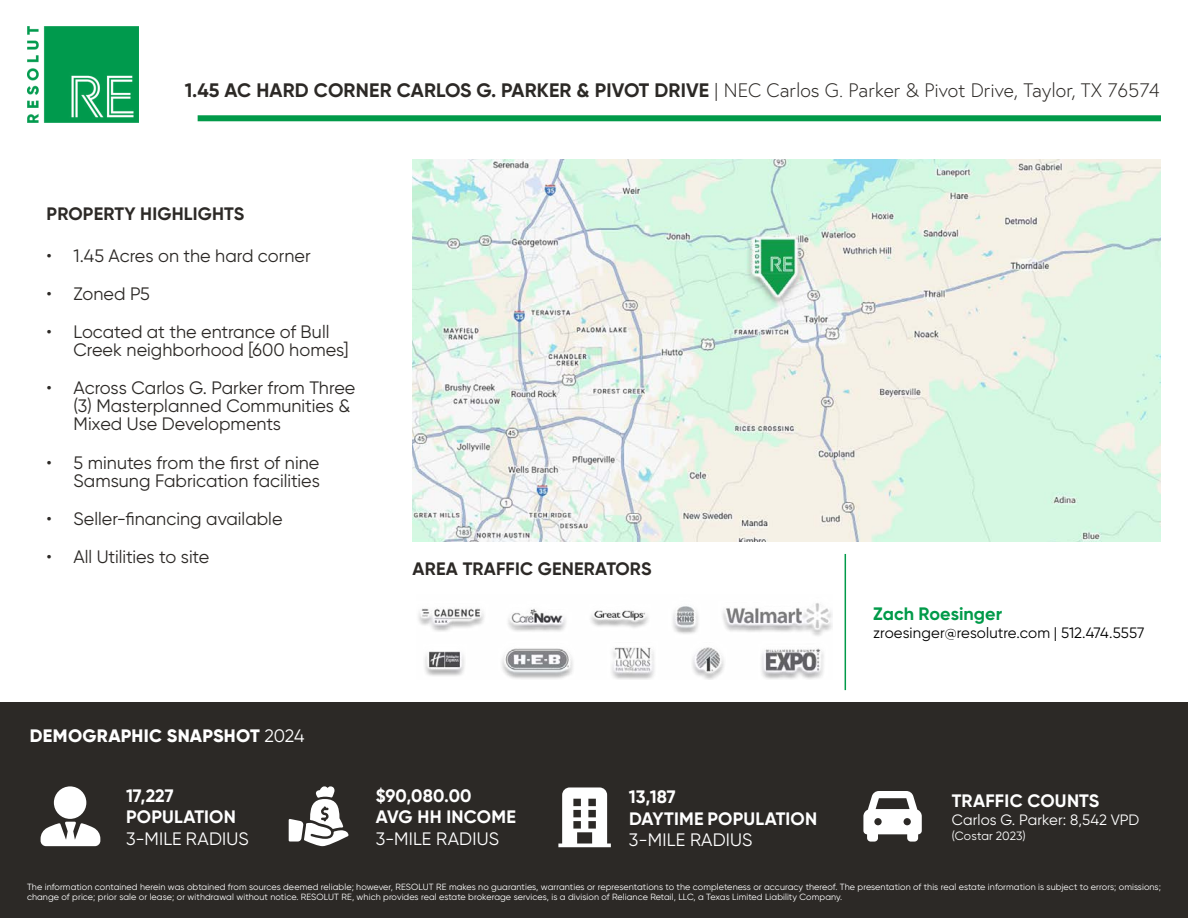
<style>
.page{position:relative;width:1188px;height:918px;background:#fff}
.page>*{position:absolute;margin:0;border:0;box-sizing:border-box;transform-origin:0 0}
.t1{font:300 19.5px "Europa";color:#2c2926}
.t2{font:18px/18px "Gilroy";color:#2c2926}
.t3{font:700 18px/21.6px "Gilroy";letter-spacing:.01em;color:#fff}
.t4{font:700 18px "Gilroy";letter-spacing:.01em;color:#2c2926}
.t5{font:18px "Gilroy";letter-spacing:.01em;color:#fff}
.t6{font:800 18px "Gilroy";letter-spacing:.015em;color:#fff}
.t7{font:700 18px "Gilroy";color:#019a49}
.t8{font:15px "Gilroy";letter-spacing:.005em;color:#000}
.t9{font:15px "Gilroy";letter-spacing:.005em;color:#fff}
.t10{font:12px "Gilroy";letter-spacing:.01em;color:#fff}
.t11{font:9px/10.5px "Gilroy";letter-spacing:.01em;color:#fff}
.s1{font-family:"Gilroy";font-weight:700}
.s2{font-family:"Gilroy"}
.s3{font-weight:400}
</style>
<div class="page">
<img style="left:413px;top:160px;width:748px;height:382px">
<img style="left:418px;top:603px;width:415px;height:77px">
<hr style="left:845px;top:554px;width:1px;height:136px;background:#019a49">
<div style="left:0;top:702px;width:1188px;height:216px;background:#2c2926"></div>
<img style="left:27px;top:27px;width:112px;height:95px">
<div style="left:54px;top:786px;width:32px;height:33px;background:#fff;border-radius:50%"></div>
<svg style="left:41px;top:822px;width:59px;height:24px"></svg>
<svg style="left:289px;top:786px;width:59px;height:60px"></svg>
<svg style="left:863px;top:791px;width:59px;height:51px"></svg>
<svg style="left:558px;top:787px;width:53px;height:60px"></svg>
<div style="left:198px;top:115px;width:963px;height:6px;background:#019a49"></div>
<h1 class="t1" style="left:185px;top:78px;width:977px"><span class="s1">1.45 AC HARD CORNER CARLOS G. PARKER &amp; PIVOT DRIVE</span> <span class="s2">|</span> NEC Carlos G. Parker &amp; Pivot Drive, Taylor, TX 76574</h1>
<h2 class="t4" style="left:47px;top:203px;width:199px">PROPERTY HIGHLIGHTS</h2>
<h2 class="t2" style="left:47px;top:246px;width:266px">• 1.45 Acres on the hard corner</h2>
<h2 class="t2" style="left:47px;top:284px;width:105px">• Zoned P5</h2>
<h2 class="t2" style="left:74px;top:323px;width:277px;text-indent:-27px">• Located at the entrance of Bull<br>Creek neighborhood [600 homes]</h2>
<h2 class="t2" style="left:74px;top:379px;width:283px;text-indent:-27px">• Across Carlos G. Parker from Three (3) Masterplanned Communities &amp;<br>Mixed Use Developments</h2>
<h2 class="t2" style="left:47px;top:453px;width:275px;text-align:right">• 5 minutes from the first of nine<br>Samsung Fabrication facilities</h2>
<h2 class="t2" style="left:47px;top:509px;width:237px">• Seller-financing available</h2>
<h2 class="t2" style="left:47px;top:548px;width:164px">• All Utilities to site</h2>
<h2 class="t4" style="left:413px;top:558px;width:240px">AREA TRAFFIC GENERATORS</h2>
<h2 class="t6" style="left:30px;top:724px;width:276px">DEMOGRAPHIC SNAPSHOT <span class="s3">2024</span></h2>
<h2 class="t3" style="left:126px;top:785px;width:111px">17,227<br>POPULATION</h2>
<h2 class="t5" style="left:126px;top:828px;width:124px">3-MILE RADIUS</h2>
<h2 class="t3" style="left:376px;top:785px;width:142px">$90,080.00<br>AVG HH INCOME</h2>
<h2 class="t5" style="left:376px;top:828px;width:125px">3-MILE RADIUS</h2>
<h2 class="t3" style="left:629px;top:786px;width:190px">13,187<br>DAYTIME POPULATION</h2>
<h2 class="t5" style="left:629px;top:829px;width:125px">3-MILE RADIUS</h2>
<h2 class="t7" style="left:873px;top:602px;width:130px">Zach Roesinger</h2>
<h3 class="t8" style="left:873px;top:623px;width:273px">zroesinger@resolutre.com | 512.474.5557</h3>
<h2 class="t3" style="left:952px;top:790px;width:149px">TRAFFIC COUNTS</h2>
<h3 class="t9" style="left:952px;top:811px;width:189px">Carlos G. Parker: 8,542 VPD</h3>
<h3 class="t10" style="left:952px;top:828px;width:75px">(Costar 2023)</h3>
<p class="t11" style="left:27px;top:881px;width:1135px">The information contained herein was obtained from sources deemed reliable; however, RESOLUT RE makes no guaranties, warranties or representations to the completeness or accuracy thereof. The presentation of this real estate information is subject to errors; omissions; change of price; prior sale or lease; or withdrawal without notice. RESOLUT RE, which provides real estate brokerage services, is a division of Reliance Retail, LLC, a Texas Limited Liability Company.</p>
</div>
